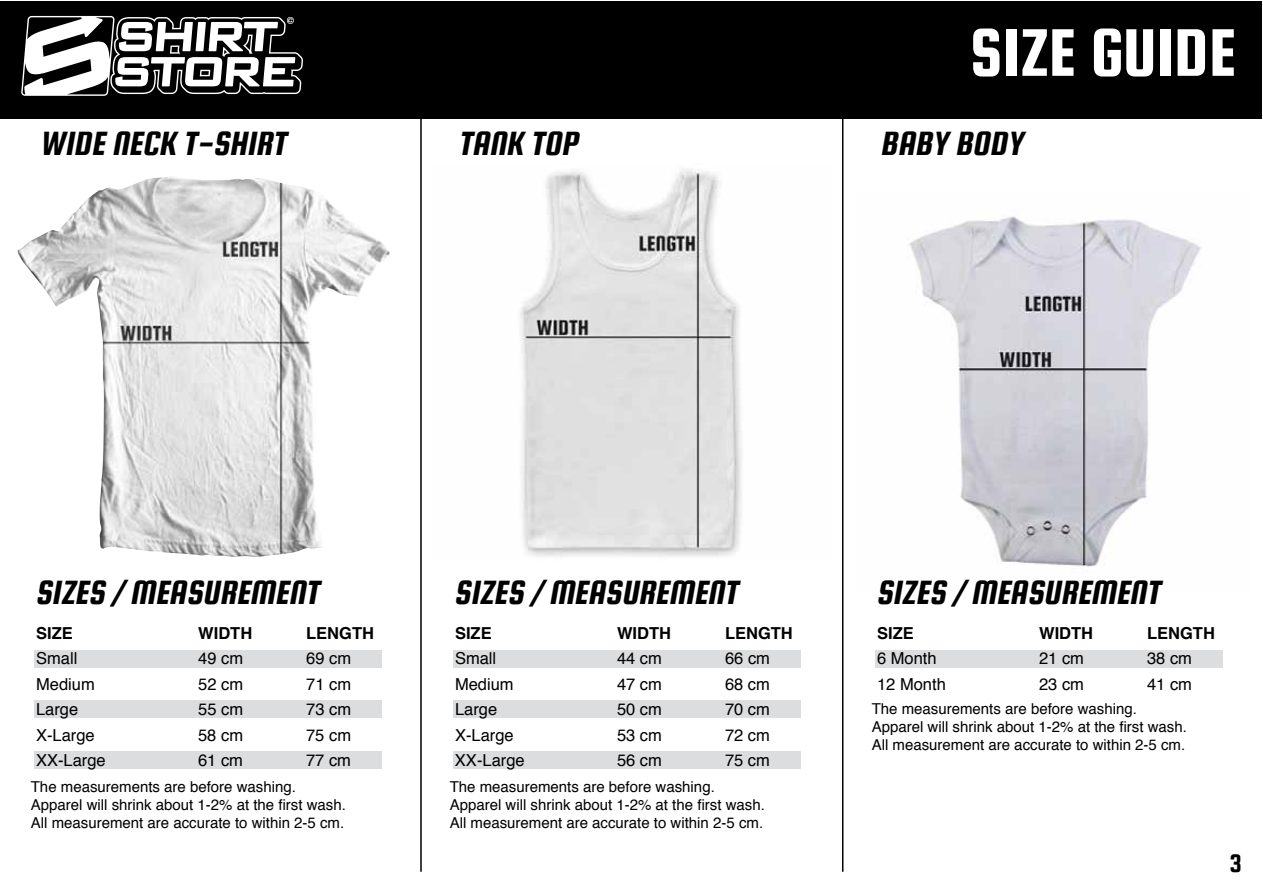
<style>
.page{position:relative;width:1263px;height:893px;background:#fff}
.page>*{position:absolute;margin:0;border:0;box-sizing:border-box;transform-origin:0 0}
.t1{font:72px "Squada One";color:#fff}
.t2{font:italic 36px "Squada One";color:#000}
.t3{font:27px "Squada One";color:#000}
.t4{font:16.5px "Helvetica";color:#000}
.t5{font:700 16.5px "Helvetica";color:#000}
.t6{font:15px/18px "Helvetica";color:#000}
</style>
<div class="page">
<div style="left:34px;top:751px;width:348px;height:18px;background:#dcddde"></div>
<div style="left:34px;top:700px;width:348px;height:18px;background:#dcddde"></div>
<div style="left:34px;top:650px;width:348px;height:18px;background:#dcddde"></div>
<div style="left:1px;top:1px;width:1261px;height:117px;background:#000"></div>
<svg style="left:21px;top:16px;width:282px;height:80px"></svg>
<img style="left:17px;top:177px;width:373px;height:380px">
<hr style="left:420px;top:114px;width:2px;height:758px;background:#000">
<div style="left:453px;top:751px;width:347px;height:18px;background:#dcddde"></div>
<div style="left:453px;top:700px;width:347px;height:18px;background:#dcddde"></div>
<div style="left:453px;top:650px;width:347px;height:18px;background:#dcddde"></div>
<img style="left:520px;top:169px;width:222px;height:388px">
<hr style="left:842px;top:114px;width:1px;height:758px;background:#000">
<div style="left:875px;top:650px;width:347px;height:18px;background:#dcddde"></div>
<img style="left:909px;top:216px;width:292px;height:351px">
<h2 class="t2" style="left:39px;top:124px;width:255px">WIDE NECK T-SHIRT</h2>
<h2 class="t2" style="left:458px;top:124px;width:127px">TANK TOP</h2>
<h1 class="t1" style="left:969px;top:14px;width:268px">SIZE GUIDE</h1>
<h2 class="t2" style="left:880px;top:124px;width:151px">BABY BODY</h2>
<h2 class="t2" style="left:35px;top:573px;width:292px">SIZES / MEASUREMENT</h2>
<p class="t5" style="left:36px;top:619px;width:38px">SIZE</p>
<p class="t5" style="left:198px;top:619px;width:56px">WIDTH</p>
<p class="t5" style="left:306px;top:619px;width:69px">LENGTH</p>
<p class="t4" style="left:36px;top:645px;width:43px">Small</p>
<p class="t4" style="left:198px;top:645px;width:46px">49 cm</p>
<p class="t4" style="left:306px;top:645px;width:46px">69 cm</p>
<p class="t4" style="left:36px;top:671px;width:60px">Medium</p>
<p class="t4" style="left:198px;top:671px;width:46px">52 cm</p>
<p class="t4" style="left:306px;top:671px;width:46px">71 cm</p>
<p class="t4" style="left:36px;top:696px;width:44px">Large</p>
<p class="t4" style="left:198px;top:696px;width:46px">55 cm</p>
<p class="t4" style="left:306px;top:696px;width:46px">73 cm</p>
<p class="t4" style="left:36px;top:722px;width:60px">X-Large</p>
<p class="t4" style="left:198px;top:722px;width:46px">58 cm</p>
<p class="t4" style="left:306px;top:722px;width:46px">75 cm</p>
<p class="t4" style="left:36px;top:747px;width:71px">XX-Large</p>
<p class="t4" style="left:198px;top:747px;width:46px">61 cm</p>
<p class="t4" style="left:306px;top:747px;width:46px">77 cm</p>
<p class="t6" style="left:31px;top:778px;width:317px">The measurements are before washing.<br>Apparel will shrink about 1-2% at the first wash.<br>All measurement are accurate to within 2-5 cm.</p>
<h2 class="t2" style="left:454px;top:573px;width:292px">SIZES / MEASUREMENT</h2>
<p class="t5" style="left:455px;top:619px;width:38px">SIZE</p>
<p class="t5" style="left:617px;top:619px;width:56px">WIDTH</p>
<p class="t5" style="left:725px;top:619px;width:69px">LENGTH</p>
<p class="t4" style="left:455px;top:645px;width:43px">Small</p>
<p class="t4" style="left:617px;top:645px;width:46px">44 cm</p>
<p class="t4" style="left:725px;top:645px;width:46px">66 cm</p>
<p class="t4" style="left:455px;top:671px;width:60px">Medium</p>
<p class="t4" style="left:617px;top:671px;width:46px">47 cm</p>
<p class="t4" style="left:725px;top:671px;width:46px">68 cm</p>
<p class="t4" style="left:455px;top:696px;width:44px">Large</p>
<p class="t4" style="left:617px;top:696px;width:46px">50 cm</p>
<p class="t4" style="left:725px;top:696px;width:46px">70 cm</p>
<p class="t4" style="left:455px;top:722px;width:60px">X-Large</p>
<p class="t4" style="left:617px;top:722px;width:46px">53 cm</p>
<p class="t4" style="left:725px;top:722px;width:46px">72 cm</p>
<p class="t4" style="left:455px;top:747px;width:71px">XX-Large</p>
<p class="t4" style="left:617px;top:747px;width:46px">56 cm</p>
<p class="t4" style="left:725px;top:747px;width:46px">75 cm</p>
<p class="t6" style="left:450px;top:778px;width:317px">The measurements are before washing.<br>Apparel will shrink about 1-2% at the first wash.<br>All measurement are accurate to within 2-5 cm.</p>
<h2 class="t2" style="left:876px;top:573px;width:292px">SIZES / MEASUREMENT</h2>
<p class="t5" style="left:877px;top:619px;width:38px">SIZE</p>
<p class="t5" style="left:1039px;top:619px;width:56px">WIDTH</p>
<p class="t5" style="left:1147px;top:619px;width:69px">LENGTH</p>
<p class="t4" style="left:877px;top:645px;width:61px">6 Month</p>
<p class="t4" style="left:1039px;top:645px;width:46px">21 cm</p>
<p class="t4" style="left:1147px;top:645px;width:46px">38 cm</p>
<p class="t4" style="left:877px;top:671px;width:70px">12 Month</p>
<p class="t4" style="left:1039px;top:671px;width:46px">23 cm</p>
<p class="t4" style="left:1147px;top:671px;width:46px">41 cm</p>
<p class="t6" style="left:872px;top:700px;width:317px">The measurements are before washing.<br>Apparel will shrink about 1-2% at the first wash.<br>All measurement are accurate to within 2-5 cm.</p>
<h3 class="t3" style="left:1229px;top:848px;width:14px">3</h3>
</div>
